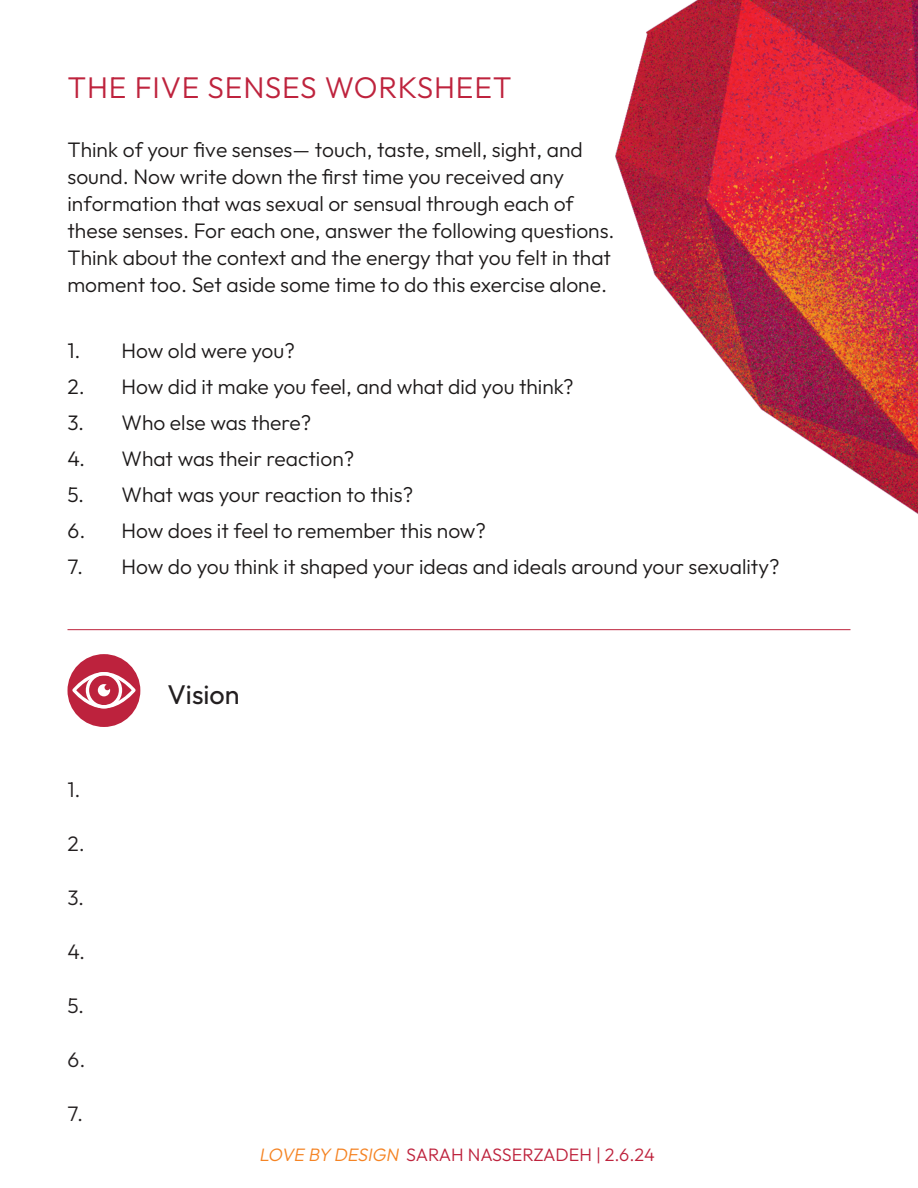
<style>
.page{position:relative;width:918px;height:1188px;background:#fff}
.page>*{position:absolute;margin:0;border:0;box-sizing:border-box;transform-origin:0 0}
.t1{font:100 30px "Outfit";letter-spacing:.025em;color:#be233d}
.t2{font:100 27px "Outfit";color:#231f20}
.t3{font:100 21px/27px "Outfit";color:#1c1919}
.t4{font:100 21px "Outfit";color:#231f20}
.t5{font:100 18px "Outfit";color:#be233d}
.s1{font-style:italic;color:#f58424}
</style>
<div class="page">
<div style="left:68px;top:654px;width:72px;height:73px;background:#bd223d;border-radius:50%"></div>
<svg style="left:72px;top:672px;width:64px;height:36px"></svg>
<img style="left:615px;top:0;width:303px;height:514px">
<hr style="left:68px;top:629px;width:782px;height:1px;background:#be233d">
<p class="t1" style="left:68px;top:69px;width:446px">THE FIVE SENSES WORKSHEET</p>
<p class="t3" style="left:68px;top:137px;width:549px">Think of your five senses— touch, taste, smell, sight, and sound. Now write down the first time you received any information that was sexual or sensual through each of these senses. For each one, answer the following questions.<br>Think about the context and the energy that you felt in that moment too. Set aside some time to do this exercise alone.</p>
<p class="t3" style="left:68px;top:337px;width:229px">1. How old were you?</p>
<p class="t3" style="left:68px;top:373px;width:508px">2. How did it make you feel, and what did you think?</p>
<p class="t3" style="left:68px;top:409px;width:246px">3. Who else was there?</p>
<p class="t3" style="left:68px;top:445px;width:288px">4. What was their reaction?</p>
<p class="t3" style="left:68px;top:481px;width:347px">5. What was your reaction to this?</p>
<p class="t3" style="left:68px;top:517px;width:420px">6. How does it feel to remember this now?</p>
<p class="t3" style="left:68px;top:553px;width:714px">7. How do you think it shaped your ideas and ideals around your sexuality?</p>
<p class="t4" style="left:68px;top:777px;width:15px">1.</p>
<p class="t4" style="left:68px;top:831px;width:19px">2.</p>
<p class="t4" style="left:68px;top:885px;width:18px">3.</p>
<p class="t4" style="left:68px;top:939px;width:19px">4.</p>
<p class="t4" style="left:68px;top:993px;width:18px">5.</p>
<p class="t4" style="left:68px;top:1047px;width:19px">6.</p>
<p class="t4" style="left:68px;top:1101px;width:17px">7.</p>
<p class="t2" style="left:167px;top:679px;width:74px">Vision</p>
<p class="t5" style="left:259px;top:1144px;width:397px"><span class="s1">LOVE BY DESIGN</span> SARAH NASSERZADEH | 2.6.24</p>
</div>
